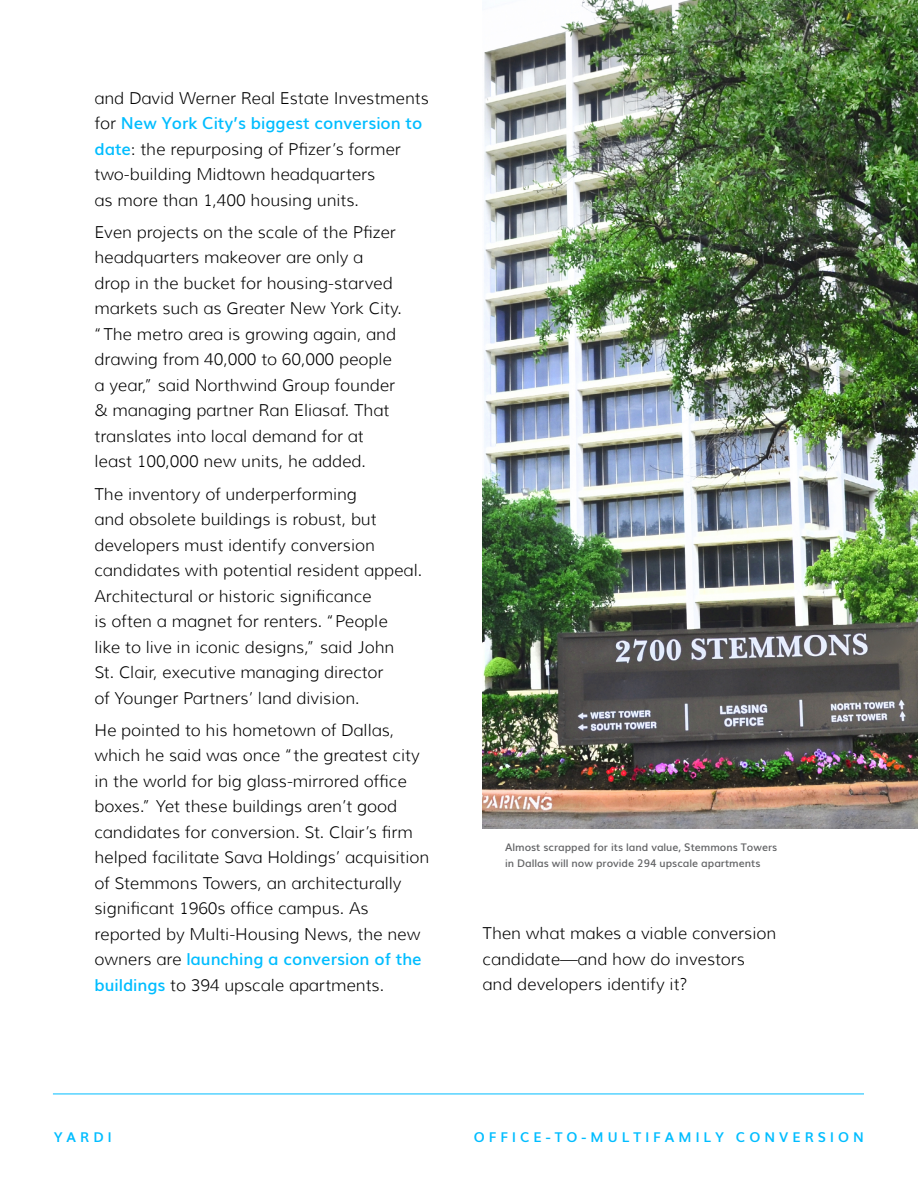
<style>
.page{position:relative;width:918px;height:1188px;background:#fff}
.page>*{position:absolute;margin:0;border:0;box-sizing:border-box;transform-origin:0 0}
.t1{font:300 16.5px/25.5px "Muli";color:#000}
.t2{font:700 13.5px "Muli";letter-spacing:.3em;color:#00bdff}
.t3{font:600 10.5px/16.5px "Muli";color:#636466}
.s1{font-weight:600;color:#00bdff}
</style>
<div class="page">
<hr style="left:53px;top:1094px;width:811px;height:1px;background:#00bdff">
<img style="left:483px;top:0;width:435px;height:828px">
<p class="t1" style="left:94px;top:85px;width:336px">and David Werner Real Estate Investments for <span class="s1">New York City’s biggest conversion to date</span>: the repurposing of Pfizer’s former two-building Midtown headquarters<br>as more than 1,400 housing units.</p>
<p class="t1" style="left:94px;top:219px;width:309px">Even projects on the scale of the Pfizer headquarters makeover are only a drop in the bucket for housing-starved markets such as Greater New York City. “The metro area is growing again, and drawing from 40,000 to 60,000 people a year,” said Northwind Group founder &amp; managing partner Ran Eliasaf. That translates into local demand for at least 100,000 new units, he added.</p>
<p class="t1" style="left:94px;top:481px;width:329px">The inventory of underperforming<br>and obsolete buildings is robust, but developers must identify conversion candidates with potential resident appeal.<br>Architectural or historic significance<br>is often a magnet for renters. “People<br>like to live in iconic designs,” said John<br>St. Clair, executive managing director<br>of Younger Partners’ land division.</p>
<p class="t1" style="left:94px;top:717px;width:336px">He pointed to his hometown of Dallas, which he said was once “the greatest city in the world for big glass-mirrored office boxes.” Yet these buildings aren’t good candidates for conversion. St. Clair’s firm helped facilitate Sava Holdings’ acquisition of Stemmons Towers, an architecturally significant 1960s office campus. As reported by Multi-Housing News, the new owners are <span class="s1">launching a conversion of the buildings</span> to 394 upscale apartments.</p>
<p class="t3" style="left:505px;top:838px;width:274px">Almost scrapped for its land value, Stemmons Towers in Dallas will now provide 294 upscale apartments</p>
<p class="t1" style="left:483px;top:921px;width:295px">Then what makes a viable conversion candidate—and how do investors and developers identify it?</p>
<p class="t2" style="left:54px;top:1127px;width:59px">YARDI</p>
<p class="t2" style="left:474px;top:1127px;width:392px">OFFICE-TO-MULTIFAMILY CONVERSION</p>
</div>
